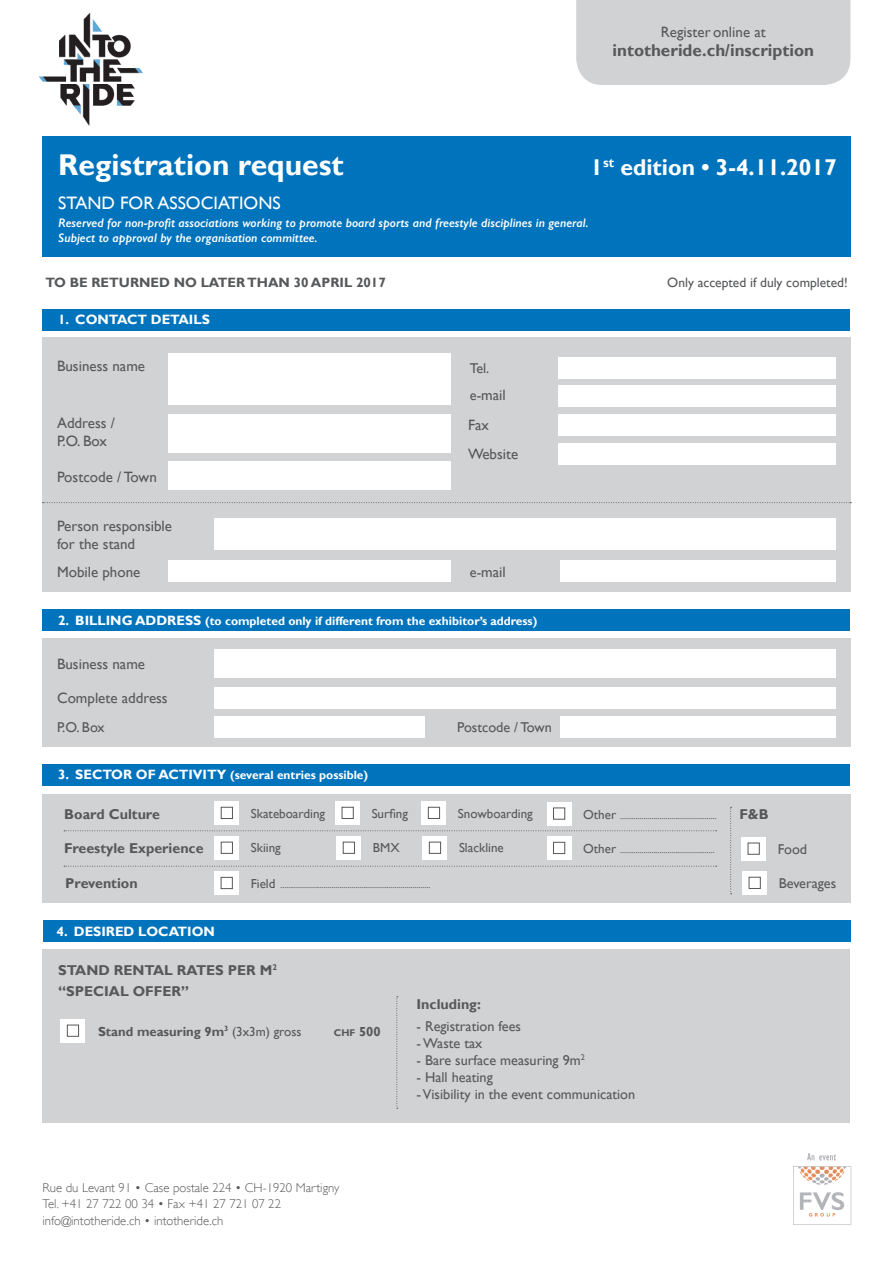
<style>
.page{position:relative;width:893px;height:1263px;background:#fff}
.page>*{position:absolute;margin:0;border:0;box-sizing:border-box;transform-origin:0 0}
.t1{font:700 30px "Gill Sans";color:#fff}
.t2{font:700 22.8px "Gill Sans";color:#fff}
.t3{font:18px "Gill Sans";color:#fff}
.t4{font:700 16.95px "Gill Sans";color:#57585a}
.t5{font:15px/18px "Gill Sans";color:#57585a}
.t6{font:14.25px "Gill Sans";color:#57585a}
.t7{font:700 14.25px/21px "Gill Sans";color:#57585a}
.t8{font:700 13.5px "Gill Sans";color:#57585a}
.t9{font:700 13.5px "Gill Sans";color:#fff}
.t10{font:13.5px "Gill Sans";color:#57585a}
.t11{font:13.05px "Gill Sans";color:#57585a}
.t12{font:700 13.05px "Gill Sans";color:#57585a}
.t13{font:300 12.75px/16.5px "Gill Sans";color:#57585a}
.t14{font:italic 600 12.45px/15px "Gill Sans";color:#fff}
.t15{font:700 12px "Gill Sans";color:#fff}
.t16{font:700 9.75px "Gill Sans";color:#57585a}
.t17{font:9px "Gill Sans";color:#57585a}
.s1{font-size:14.25px}
.s2{font-size:13.5px}
.s3{font-size:13.05px}
.s4{font-weight:400}
</style>
<div class="page">
<div style="left:576px;top:0;width:274px;height:85px;background:#d1d2d4"></div>
<div style="left:43px;top:136px;width:808px;height:121px;background:#0073bd"></div>
<img style="left:793px;top:1153px;width:59px;height:71px">
<div style="left:43px;top:638px;width:808px;height:109px;background:#d1d2d4"></div>
<div style="left:43px;top:609px;width:807px;height:22px;background:#0073bd"></div>
<div style="left:214px;top:649px;width:622px;height:29px;background:#fff"></div>
<div style="left:214px;top:687px;width:622px;height:21px;background:#fff"></div>
<div style="left:560px;top:717px;width:276px;height:21px;background:#fff"></div>
<div style="left:214px;top:717px;width:211px;height:21px;background:#fff"></div>
<div style="left:43px;top:338px;width:808px;height:254px;background:#d1d2d4"></div>
<div style="left:43px;top:309px;width:807px;height:21px;background:#0073bd"></div>
<div style="left:168px;top:414px;width:283px;height:39px;background:#fff"></div>
<div style="left:558px;top:386px;width:278px;height:21px;background:#fff"></div>
<div style="left:168px;top:561px;width:283px;height:21px;background:#fff"></div>
<div style="left:214px;top:518px;width:622px;height:31px;background:#fff"></div>
<div style="left:558px;top:414px;width:278px;height:22px;background:#fff"></div>
<div style="left:558px;top:357px;width:278px;height:21px;background:#fff"></div>
<div style="left:558px;top:443px;width:278px;height:21px;background:#fff"></div>
<div style="left:168px;top:461px;width:283px;height:29px;background:#fff"></div>
<div style="left:560px;top:561px;width:276px;height:21px;background:#fff"></div>
<div style="left:168px;top:354px;width:283px;height:51px;background:#fff"></div>
<svg style="left:43px;top:502px;width:808px;height:1px"></svg>
<div style="left:43px;top:920px;width:808px;height:22px;background:#0073bd"></div>
<div style="left:43px;top:949px;width:807px;height:174px;background:#d1d2d4"></div>
<svg style="left:396px;top:996px;width:2px;height:113px"></svg>
<div style="left:61px;top:1019px;width:24px;height:23px;background:#fff"></div>
<div style="left:67px;top:1025px;width:12px;height:12px;border:1px solid #57585a"></div>
<img style="left:39px;top:13px;width:104px;height:112px">
<div style="left:43px;top:764px;width:807px;height:22px;background:#0073bd"></div>
<div style="left:42px;top:794px;width:808px;height:109px;background:#d1d2d4"></div>
<div style="left:215px;top:801px;width:24px;height:24px;background:#fff"></div>
<div style="left:221px;top:807px;width:12px;height:12px;border:1px solid #57585a"></div>
<div style="left:422px;top:801px;width:24px;height:24px;background:#fff"></div>
<div style="left:428px;top:807px;width:12px;height:12px;border:1px solid #57585a"></div>
<div style="left:741px;top:837px;width:25px;height:23px;background:#fff"></div>
<div style="left:748px;top:843px;width:12px;height:12px;border:1px solid #57585a"></div>
<div style="left:336px;top:801px;width:24px;height:24px;background:#fff"></div>
<div style="left:342px;top:807px;width:12px;height:12px;border:1px solid #57585a"></div>
<div style="left:547px;top:802px;width:24px;height:23px;background:#fff"></div>
<div style="left:553px;top:807px;width:12px;height:12px;border:1px solid #57585a"></div>
<div style="left:423px;top:836px;width:24px;height:23px;background:#fff"></div>
<div style="left:429px;top:842px;width:12px;height:12px;border:1px solid #57585a"></div>
<div style="left:743px;top:871px;width:24px;height:24px;background:#fff"></div>
<div style="left:749px;top:877px;width:12px;height:12px;border:1px solid #57585a"></div>
<div style="left:547px;top:836px;width:24px;height:24px;background:#fff"></div>
<div style="left:553px;top:842px;width:12px;height:12px;border:1px solid #57585a"></div>
<div style="left:215px;top:871px;width:24px;height:24px;background:#fff"></div>
<div style="left:221px;top:877px;width:12px;height:12px;border:1px solid #57585a"></div>
<div style="left:215px;top:836px;width:24px;height:23px;background:#fff"></div>
<div style="left:221px;top:842px;width:12px;height:12px;border:1px solid #57585a"></div>
<div style="left:337px;top:836px;width:24px;height:23px;background:#fff"></div>
<div style="left:343px;top:842px;width:12px;height:12px;border:1px solid #57585a"></div>
<svg style="left:730px;top:807px;width:2px;height:87px"></svg>
<svg style="left:64px;top:830px;width:653px;height:1px"></svg>
<svg style="left:64px;top:866px;width:653px;height:1px"></svg>
<h1 class="t1" style="left:58px;top:146px;width:287px">Registration request</h1>
<h3 class="t3" style="left:58px;top:192px;width:224px">STAND FOR ASSOCIATIONS</h3>
<h3 class="t5" style="left:661px;top:23px;width:106px">Register online at</h3>
<h3 class="t4" style="left:613px;top:40px;width:203px">intotheride.ch/inscription</h3>
<h2 class="t2" style="left:590px;top:154px;width:248px">1<sup>st</sup> edition • 3-4.11.2017</h2>
<h3 class="t14" style="left:58px;top:215px;width:532px">Reserved for non-profit associations working to promote board sports and freestyle disciplines in general.<br>Subject to approval by the organisation committee.</h3>
<h3 class="t8" style="left:45px;top:274px;width:342px">TO BE RETURNED NO LATER THAN 30 APRIL 2017</h3>
<h3 class="t10" style="left:667px;top:275px;width:182px">Only accepted if duly completed!</h3>
<h3 class="t9" style="left:58px;top:311px;width:153px">1. CONTACT DETAILS</h3>
<h3 class="t5" style="left:57px;top:357px;width:90px">Business name</h3>
<h3 class="t6" style="left:470px;top:360px;width:21px">Tel.</h3>
<h3 class="t5" style="left:57px;top:414px;width:59px">Address /<br>P.O. Box</h3>
<h3 class="t5" style="left:57px;top:468px;width:101px">Postcode / Town</h3>
<h3 class="t5" style="left:57px;top:518px;width:117px">Person responsible for the stand</h3>
<h3 class="t5" style="left:57px;top:563px;width:85px">Mobile phone</h3>
<h3 class="t5" style="left:468px;top:380px;width:39px;line-height:30.2px"><span class="s1">e-</span>mail<br>Fax</h3>
<h3 class="t5" style="left:468px;top:445px;width:52px">Website</h3>
<h3 class="t5" style="left:470px;top:563px;width:37px"><span class="s1">e-</span>mail</h3>
<h3 class="t15" style="left:58px;top:613px;width:481px"><span class="s2">2. BILLING ADDRESS</span> (to completed only if different from the exhibitor’s address)</h3>
<h3 class="t5" style="left:57px;top:655px;width:90px">Business name</h3>
<h3 class="t5" style="left:57px;top:689px;width:112px">Complete address</h3>
<h3 class="t6" style="left:57px;top:719px;width:49px">P.O. Box</h3>
<h3 class="t6" style="left:457px;top:719px;width:96px">Postcode / Town</h3>
<h3 class="t15" style="left:58px;top:768px;width:312px"><span class="s2">3. SECTOR OF ACTIVITY</span> (several entries possible)</h3>
<h3 class="t7" style="left:64px;top:804px;width:97px">Board Culture</h3>
<h3 class="t11" style="left:251px;top:805px;width:76px">Skateboarding</h3>
<h3 class="t11" style="left:458px;top:805px;width:76px">Snowboarding</h3>
<h3 class="t7" style="left:739px;top:804px;width:31px">F&amp;B</h3>
<h3 class="t11" style="left:372px;top:805px;width:38px">Surfing</h3>
<p class="t17" style="left:583px;top:811px;width:135px"><span class="s3">Other</span> .................................................</p>
<h3 class="t7" style="left:64px;top:838px;width:141px">Freestyle Experience</h3>
<h3 class="t11" style="left:459px;top:840px;width:46px">Slackline</h3>
<h3 class="t11" style="left:251px;top:840px;width:32px">Skiing</h3>
<h3 class="t11" style="left:373px;top:840px;width:28px">BMX</h3>
<h3 class="t7" style="left:65px;top:873px;width:74px">Prevention</h3>
<p class="t17" style="left:251px;top:879px;width:181px"><span class="s3">Field</span> ............................................................................</p>
<p class="t17" style="left:583px;top:845px;width:133px"><span class="s3">Other</span> ................................................</p>
<h3 class="t6" style="left:778px;top:841px;width:31px">Food</h3>
<h3 class="t6" style="left:779px;top:875px;width:59px">Beverages</h3>
<h3 class="t9" style="left:57px;top:923px;width:160px">4. DESIRED LOCATION</h3>
<h3 class="t7" style="left:58px;top:960px;width:220px">STAND RENTAL RATES PER M<sup>2 </sup>“SPECIAL OFFER”</h3>
<h3 class="t12" style="left:98px;top:1023px;width:205px">Stand measuring 9m<sup>3</sup> <span class="s4">(3x3m) gross</span></h3>
<p class="t16" style="left:334px;top:1026px;width:48px">CHF <span class="s3">500</span></p>
<h3 class="t7" style="left:416px;top:994px;width:66px">Including:</h3>
<h3 class="t6" style="left:416px;top:1018px;width:106px">- Registration fees</h3>
<h3 class="t6" style="left:416px;top:1035px;width:67px">- Waste tax</h3>
<h3 class="t6" style="left:416px;top:1052px;width:170px">- Bare surface measuring 9m<sup>2</sup></h3>
<h3 class="t6" style="left:416px;top:1069px;width:78px">- Hall heating</h3>
<h3 class="t6" style="left:416px;top:1086px;width:220px">- Visibility in the event communication</h3>
<h3 class="t13" style="left:43px;top:1179px;width:298px">Rue du Levant 91 • Case postale 224 • CH-1920 Martigny<br>Tel. +41 27 722 00 34 • Fax +41 27 721 07 22 info@intotheride.ch • intotheride.ch</h3>
</div>
